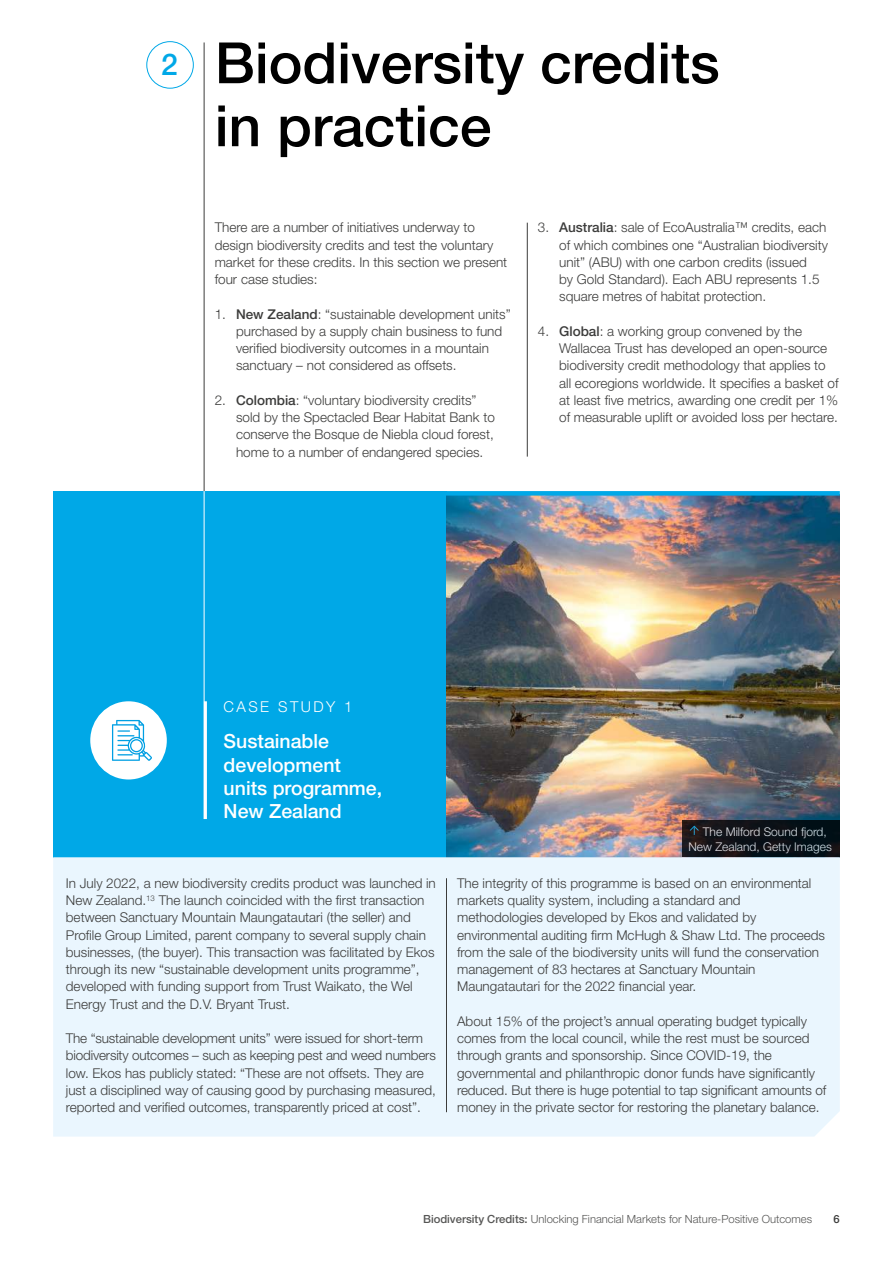
<style>
.page{position:relative;width:893px;height:1263px;background:#fff}
.page>*{position:absolute;margin:0;border:0;box-sizing:border-box;transform-origin:0 0}
.t1{font:500 57px/63px "Helvetica Neue LT Pro";color:#000}
.t2{font:500 30px "Helvetica Neue LT Pro";color:#00a8e7}
.t3{font:500 19.5px/23.4px "Helvetica Neue LT Pro";color:#fff}
.t4{font:300 15px "Helvetica Neue LT Pro";letter-spacing:.16em;color:#fff}
.t5{font:300 13.5px/17.2px "Helvetica Neue LT Pro";color:#3c3c3b}
.t6{font:300 12px/15px "Helvetica Neue LT Pro";color:#fff}
.t7{font:300 11.25px "Helvetica Neue LT Pro";color:#575756}
.t8{font:500 11.25px "Helvetica Neue LT Pro";color:#3c3c3b}
.s1{font-weight:500}
</style>
<div class="page">
<hr style="left:204px;top:42px;width:1px;height:501px;background:#3c3c3b">
<div style="left:147px;top:41px;width:47px;height:47px;border:1px solid #00a8e7;border-radius:50%"></div>
<hr style="left:527px;top:223px;width:1px;height:234px;background:#3c3c3b">
<div style="left:53px;top:491px;width:393px;height:366px;background:#00a8e7"></div>
<hr style="left:204px;top:701px;width:3px;height:118px;background:#fff">
<div style="left:90px;top:701px;width:77px;height:78px;background:#fff;border-radius:50%"></div>
<svg style="left:112px;top:720px;width:40px;height:41px"></svg>
<img style="left:446px;top:496px;width:394px;height:361px">
<div style="left:53px;top:491px;width:787px;height:5px;background:#00a8e7"></div>
<hr style="left:204px;top:491px;width:1px;height:328px;background:#fff">
<div style="left:53px;top:857px;width:787px;height:279px;background:#eaf6fe"></div>
<hr style="left:446px;top:878px;width:1px;height:234px;background:#3c3c3b">
<svg style="left:682px;top:820px;width:158px;height:37px;background:#0d1117"></svg>
<svg style="left:688px;top:825px;width:12px;height:11px"></svg>
<svg style="left:689px;top:826px;width:10px;height:9px"></svg>
<h2 class="t2" style="left:161px;top:46px;width:18px">2</h2>
<h1 class="t1" style="left:215px;top:31px;width:506px">Biodiversity credits in practice</h1>
<p class="t5" style="left:215px;top:219px;width:294px">There are a number of initiatives underway to design biodiversity credits and test the voluntary market for these credits. In this section we present four case studies:</p>
<p class="t5" style="left:236px;top:305px;width:276px;text-indent:-21px">1. <span class="s1">New Zealand</span>: “sustainable development units” purchased by a supply chain business to fund verified biodiversity outcomes in a mountain sanctuary – not considered as offsets.</p>
<p class="t5" style="left:236px;top:391px;width:260px;text-indent:-21px">2. <span class="s1">Colombia</span>: “voluntary biodiversity credits” sold by the Spectacled Bear Habitat Bank to conserve the Bosque de Niebla cloud forest, home to a number of endangered species.</p>
<p class="t5" style="left:559px;top:219px;width:270px;text-indent:-21px">3. <span class="s1">Australia</span>: sale of EcoAustralia™ credits, each of which combines one “Australian biodiversity unit” (ABU) with one carbon credits (issued<br>by Gold Standard). Each ABU represents 1.5 square metres of habitat protection.</p>
<p class="t5" style="left:559px;top:322px;width:281px;text-indent:-21px">4. <span class="s1">Global</span>: a working group convened by the Wallacea Trust has developed an open-source biodiversity credit methodology that applies to all ecoregions worldwide. It specifies a basket of at least five metrics, awarding one credit per 1% of measurable uplift or avoided loss per hectare.</p>
<p class="t4" style="left:224px;top:697px;width:130px">CASE STUDY 1</p>
<h3 class="t3" style="left:224px;top:729px;width:160px">Sustainable development units programme,<br>New Zealand</h3>
<p class="t6" style="left:688px;top:824px;width:145px;text-indent:15px">The Milford Sound fjord,<br>New Zealand, Getty Images</p>
<p class="t5" style="left:66px;top:874px;width:371px">In July 2022, a new biodiversity credits product was launched in New Zealand.<sup>13</sup> The launch coincided with the first transaction between Sanctuary Mountain Maungatautari (the seller) and Profile Group Limited, parent company to several supply chain businesses, (the buyer). This transaction was facilitated by Ekos through its new “sustainable development units programme”, developed with funding support from Trust Waikato, the Wel Energy Trust and the D.V. Bryant Trust.</p>
<p class="t5" style="left:66px;top:1029px;width:371px">The “sustainable development units” were issued for short-term biodiversity outcomes – such as keeping pest and weed numbers low. Ekos has publicly stated: “These are not offsets. They are just a disciplined way of causing good by purchasing measured, reported and verified outcomes, transparently priced at cost”.</p>
<p class="t5" style="left:457px;top:874px;width:369px">The integrity of this programme is based on an environmental markets quality system, including a standard and methodologies developed by Ekos and validated by environmental auditing firm McHugh &amp; Shaw Ltd. The proceeds from the sale of the biodiversity units will fund the conservation management of 83 hectares at Sanctuary Mountain Maungatautari for the 2022 financial year.</p>
<p class="t5" style="left:457px;top:1012px;width:371px">About 15% of the project’s annual operating budget typically comes from the local council, while the rest must be sourced through grants and sponsorship. Since COVID-19, the governmental and philanthropic donor funds have significantly reduced. But there is huge potential to tap significant amounts of money in the private sector for restoring the planetary balance.</p>
<p class="t7" style="left:423px;top:1212px;width:391px"><span class="s1">Biodiversity Credits:</span> Unlocking Financial Markets for Nature-Positive Outcomes</p>
<p class="t8" style="left:834px;top:1212px;width:8px">6</p>
</div>
